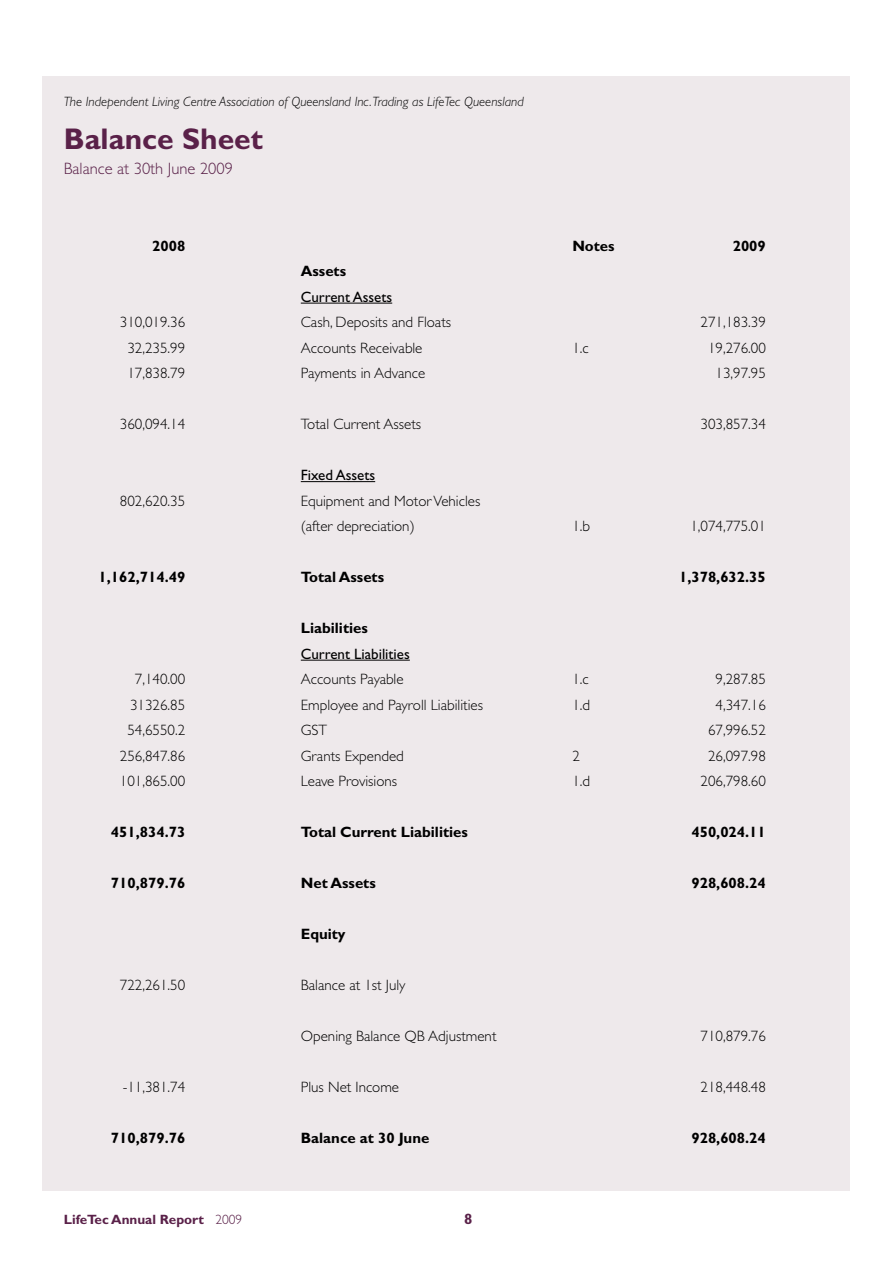
<style>
.page{position:relative;width:893px;height:1263px;background:#fff}
.page>*{position:absolute;margin:0;border:0;box-sizing:border-box;transform-origin:0 0}
.t1{font:700 30px "Gill Sans";color:#5a2149}
.t2{font:300 16.5px "Gill Sans";color:#5a2149}
.t3{font:300 15px/25.5px "Gill Sans";color:#000}
.t4{font:700 15px "Gill Sans";color:#000}
.t5{font:15px "Gill Sans";color:#000}
.t6{font:700 15px "Gill Sans";color:#5a2149}
.t7{font:italic 300 13.5px "Gill Sans";color:#000}
.t8{font:700 13.5px "Gill Sans";color:#5a2149}
.s1{font-weight:300}
</style>
<div class="page">
<div style="left:43px;top:77px;width:807px;height:1114px;background:#eee9eb"></div>
<hr style="left:301px;top:303px;width:91px;height:1px;background:#000">
<hr style="left:301px;top:481px;width:74px;height:1px;background:#000">
<hr style="left:301px;top:660px;width:109px;height:1px;background:#000">
<p class="t7" style="left:64px;top:94px;width:461px">The Independent Living Centre Association of Queensland Inc. Trading as LifeTec Queensland</p>
<h1 class="t1" style="left:64px;top:121px;width:201px">Balance Sheet</h1>
<p class="t2" style="left:64px;top:159px;width:171px">Balance at 30th June 2009</p>
<p class="t4" style="left:152px;top:237px;width:35px">2008</p>
<p class="t4" style="left:572px;top:237px;width:44px">Notes</p>
<p class="t4" style="left:733px;top:237px;width:35px">2009</p>
<p class="t4" style="left:301px;top:262px;width:47px">Assets</p>
<p class="t5" style="left:301px;top:288px;width:93px">Current Assets</p>
<p class="t3" style="left:120px;top:309px;width:67px">310,019.36</p>
<p class="t3" style="left:301px;top:309px;width:152px">Cash, Deposits and Floats</p>
<p class="t3" style="left:700px;top:309px;width:67px">271,183.39</p>
<p class="t3" style="left:127px;top:335px;width:59px">32,235.99</p>
<p class="t3" style="left:301px;top:335px;width:123px">Accounts Receivable</p>
<p class="t3" style="left:572px;top:335px;width:18px">1.c</p>
<p class="t3" style="left:708px;top:335px;width:59px">19,276.00</p>
<p class="t3" style="left:127px;top:360px;width:59px">17,838.79</p>
<p class="t3" style="left:301px;top:360px;width:126px">Payments in Advance</p>
<p class="t3" style="left:715px;top:360px;width:52px">13,97.95</p>
<p class="t3" style="left:120px;top:411px;width:67px">360,094.14</p>
<p class="t3" style="left:301px;top:411px;width:122px">Total Current Assets</p>
<p class="t3" style="left:700px;top:411px;width:67px">303,857.34</p>
<p class="t5" style="left:301px;top:466px;width:76px">Fixed Assets</p>
<p class="t3" style="left:120px;top:488px;width:67px">802,620.35</p>
<p class="t3" style="left:301px;top:488px;width:181px">Equipment and MotorVehicles (after depreciation)</p>
<p class="t3" style="left:572px;top:513px;width:19px">1.b</p>
<p class="t3" style="left:690px;top:513px;width:77px">1,074,775.01</p>
<p class="t4" style="left:99px;top:568px;width:88px">1,162,714.49</p>
<p class="t4" style="left:301px;top:568px;width:85px">Total Assets</p>
<p class="t4" style="left:679px;top:568px;width:88px">1,378,632.35</p>
<p class="t4" style="left:301px;top:619px;width:69px">Liabilities</p>
<p class="t5" style="left:301px;top:645px;width:111px">Current Liabilities</p>
<p class="t3" style="left:135px;top:666px;width:52px">7,140.00</p>
<p class="t3" style="left:301px;top:666px;width:104px">Accounts Payable</p>
<p class="t3" style="left:572px;top:666px;width:18px">1.c</p>
<p class="t3" style="left:715px;top:666px;width:52px">9,287.85</p>
<p class="t3" style="left:130px;top:692px;width:57px">31326.85</p>
<p class="t3" style="left:301px;top:692px;width:184px">Employee and Payroll Liabilities</p>
<p class="t3" style="left:572px;top:692px;width:19px">1.d</p>
<p class="t3" style="left:715px;top:692px;width:52px">4,347.16</p>
<p class="t3" style="left:127px;top:717px;width:59px">54,6550.2</p>
<p class="t3" style="left:301px;top:717px;width:28px">GST</p>
<p class="t3" style="left:708px;top:717px;width:59px">67,996.52</p>
<p class="t3" style="left:120px;top:743px;width:67px">256,847.86</p>
<p class="t3" style="left:301px;top:743px;width:105px">Grants Expended</p>
<p class="t3" style="left:572px;top:743px;width:9px">2</p>
<p class="t3" style="left:708px;top:743px;width:59px">26,097.98</p>
<p class="t3" style="left:120px;top:768px;width:67px">101,865.00</p>
<p class="t3" style="left:301px;top:768px;width:98px">Leave Provisions</p>
<p class="t3" style="left:572px;top:768px;width:19px">1.d</p>
<p class="t3" style="left:700px;top:768px;width:67px">206,798.60</p>
<p class="t4" style="left:111px;top:823px;width:76px">451,834.73</p>
<p class="t4" style="left:301px;top:823px;width:169px">Total Current Liabilities</p>
<p class="t4" style="left:691px;top:823px;width:76px">450,024.11</p>
<p class="t4" style="left:111px;top:874px;width:76px">710,879.76</p>
<p class="t4" style="left:301px;top:874px;width:76px">Net Assets</p>
<p class="t4" style="left:691px;top:874px;width:76px">928,608.24</p>
<p class="t4" style="left:301px;top:925px;width:46px">Equity</p>
<p class="t3" style="left:120px;top:972px;width:67px">722,261.50</p>
<p class="t3" style="left:301px;top:972px;width:106px">Balance at 1st July</p>
<p class="t3" style="left:301px;top:1023px;width:197px">Opening Balance QB Adjustment</p>
<p class="t3" style="left:700px;top:1023px;width:67px">710,879.76</p>
<p class="t3" style="left:123px;top:1074px;width:64px">-11,381.74</p>
<p class="t3" style="left:301px;top:1074px;width:100px">Plus Net Income</p>
<p class="t3" style="left:700px;top:1074px;width:67px">218,448.48</p>
<p class="t4" style="left:111px;top:1129px;width:76px">710,879.76</p>
<p class="t4" style="left:301px;top:1129px;width:130px">Balance at 30 June</p>
<p class="t4" style="left:691px;top:1129px;width:76px">928,608.24</p>
<p class="t8" style="left:64px;top:1211px;width:180px">LifeTec Annual Report <span class="s1">2009</span></p>
<p class="t6" style="left:464px;top:1209px;width:10px">8</p>
</div>
